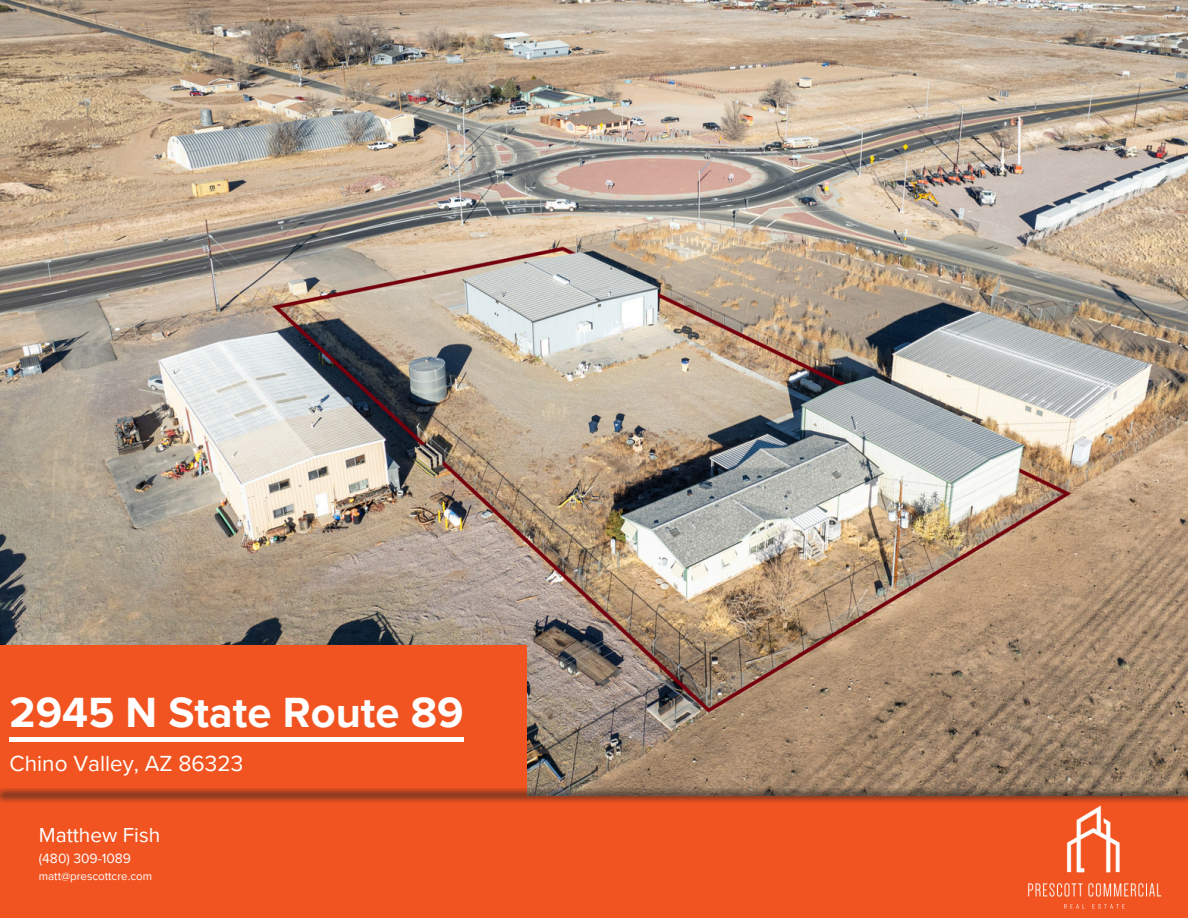
<style>
.page{position:relative;width:1188px;height:918px;background:#fff}
.page>*{position:absolute;margin:0;border:0;box-sizing:border-box;transform-origin:0 0}
.t1{font:700 43.5px "Proxima Nova";color:#fff}
.t2{font:22.5px "Proxima Nova";color:#fffffe}
.t3{font:20.85px "Proxima Nova";color:#fff}
.t4{font:13.8px "Proxima Nova";color:#fff}
.t5{font:11.55px "Proxima Nova";color:#fff}
</style>
<div class="page">
<div style="left:0;top:797px;width:1188px;height:121px;background:#f15421"></div>
<img style="left:0;top:0;width:1188px;height:789px">
<div style="left:0;top:645px;width:527px;height:156px;background:#f15421"></div>
<hr style="left:9px;top:738px;width:455px;height:4px;background:#fff">
<img style="left:0;top:789px;width:1188px;height:13px">
<img style="left:1008px;top:796px;width:173px;height:113px">
<p class="t1" style="left:10px;top:687px;width:455px">2945 N State Route 89</p>
<p class="t2" style="left:10px;top:750px;width:235px">Chino Valley, AZ 86323</p>
<p class="t3" style="left:39px;top:823px;width:123px">Matthew Fish</p>
<h1 class="t4" style="left:39px;top:850px;width:94px">(480) 309-1089</h1>
<h2 class="t5" style="left:39px;top:870px;width:115px">matt@prescottcre.com</h2>
</div>
